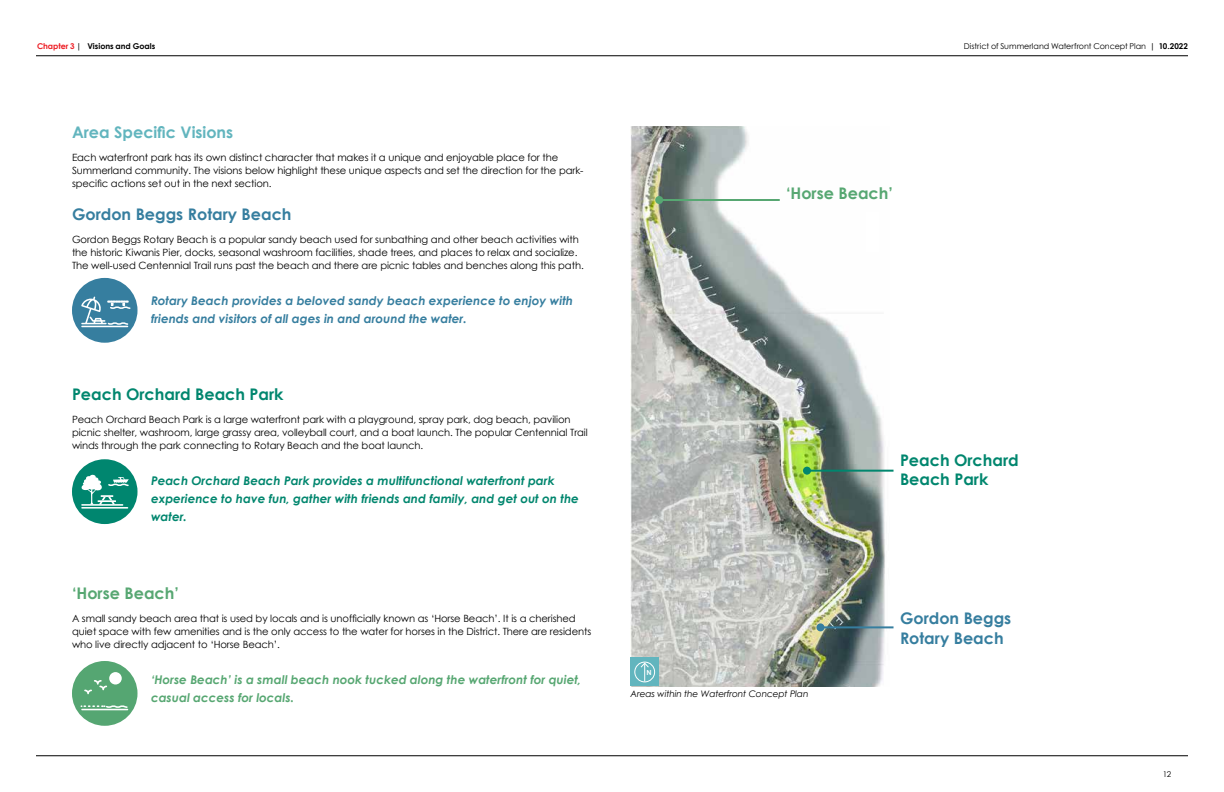
<style>
.page{position:relative;width:1224px;height:792px;background:#fff}
.page>*{position:absolute;margin:0;border:0;box-sizing:border-box;transform-origin:0 0}
.t1{font:700 16px/19.2px "Century Gothic";color:#367e9f}
.t2{font:700 16px/19.2px "Century Gothic";color:#00866e}
.t3{font:700 16px "Century Gothic";color:#57a772}
.t4{font:700 16px "Century Gothic";color:#62b5be}
.t5{font:italic 700 12px/18px "Century Gothic";color:#00866e}
.t6{font:italic 700 12px/18px "Century Gothic";color:#367e9f}
.t7{font:italic 700 12px/18px "Century Gothic";color:#57a772}
.t8{font:10px/13px "Century Gothic";letter-spacing:-.01em;color:#000}
.t9{font:italic 9px "Century Gothic";letter-spacing:-.01em;color:#000}
.t10{font:8px "Century Gothic";letter-spacing:-.005em;color:#000}
.t11{font:700 8px "Century Gothic";letter-spacing:-.005em;color:#000}
.t12{font:700 7px "Century Gothic";color:#fff}
.s1{color:#ed1d24}
.s2{font-weight:700}
</style>
<div class="page">
<img style="left:631px;top:126px;width:259px;height:560px">
<div style="left:867px;top:213px;width:12px;height:39px;background:#fff"></div>
<hr style="left:36px;top:56px;width:1152px;height:1px;background:#000">
<hr style="left:36px;top:756px;width:1152px;height:1px;background:#000">
<div style="left:72px;top:459px;width:66px;height:65px;background:#00866f;border-radius:50%"></div>
<svg style="left:81px;top:475px;width:48px;height:34px"></svg>
<div style="left:72px;top:661px;width:66px;height:65px;background:#55a672;border-radius:50%"></div>
<svg style="left:84px;top:680px;width:23px;height:14px"></svg>
<div style="left:109px;top:672px;width:13px;height:13px;background:#fff;border-radius:50%"></div>
<svg style="left:81px;top:705px;width:47px;height:5px"></svg>
<div style="left:72px;top:278px;width:66px;height:65px;background:#367e9f;border-radius:50%"></div>
<svg style="left:81px;top:297px;width:49px;height:30px"></svg>
<hr style="left:659px;top:199px;width:121px;height:2px;background:#57a772">
<div style="left:655px;top:196px;width:8px;height:8px;background:#57a772;border-radius:50%"></div>
<hr style="left:807px;top:470px;width:87px;height:2px;background:#00866e">
<div style="left:803px;top:467px;width:8px;height:8px;background:#00866e;border-radius:50%"></div>
<hr style="left:820px;top:626px;width:74px;height:2px;background:#367e9f">
<div style="left:816px;top:623px;width:8px;height:8px;background:#367e9f;border-radius:50%"></div>
<svg style="left:631px;top:658px;width:28px;height:28px"></svg>
<div style="left:635px;top:662px;width:20px;height:20px;border:1px solid #fff;border-radius:50%"></div>
<svg style="left:640px;top:662px;width:10px;height:19px"></svg>
<p class="t11" style="left:37px;top:40px;width:120px"><span class="s1">Chapter 3</span> | Visions and Goals</p>
<h1 class="t4" style="left:72px;top:120px;width:163px">Area Specific Visions</h1>
<p class="t8" style="left:72px;top:151px;width:513px">Each waterfront park has its own distinct character that makes it a unique and enjoyable place for the<br>Summerland community. The visions below highlight these unique aspects and set the direction for the park&shy;specific actions set out in the next section.</p>
<h1 class="t1" style="left:72px;top:203px;width:221px">Gordon Beggs Rotary Beach</h1>
<p class="t8" style="left:72px;top:232px;width:513px">Gordon Beggs Rotary Beach is a popular sandy beach used for sunbathing and other beach activities with the historic Kiwanis Pier, docks, seasonal washroom facilities, shade trees, and places to relax and socialize.<br>The well-used Centennial Trail runs past the beach and there are picnic tables and benches along this path.</p>
<p class="t6" style="left:151px;top:291px;width:424px">Rotary Beach provides a beloved sandy beach experience to enjoy with friends and visitors of all ages in and around the water.</p>
<h1 class="t2" style="left:72px;top:384px;width:213px">Peach Orchard Beach Park</h1>
<p class="t8" style="left:72px;top:413px;width:517px">Peach Orchard Beach Park is a large waterfront park with a playground, spray park, dog beach, pavilion picnic shelter, washroom, large grassy area, volleyball court, and a boat launch. The popular Centennial Trail winds through the park connecting to Rotary Beach and the boat launch.</p>
<p class="t5" style="left:151px;top:471px;width:429px">Peach Orchard Beach Park provides a multifunctional waterfront park experience to have fun, gather with friends and family, and get out on the water.</p>
<h1 class="t3" style="left:72px;top:581px;width:108px">‘Horse Beach’</h1>
<p class="t8" style="left:72px;top:612px;width:521px">A small sandy beach area that is used by locals and is unofficially known as ‘Horse Beach’. It is a cherished quiet space with few amenities and is the only access to the water for horses in the District. There are residents who live directly adjacent to ‘Horse Beach’.</p>
<p class="t7" style="left:151px;top:670px;width:432px">‘Horse Beach’ is a small beach nook tucked along the waterfront for quiet, casual access for locals.</p>
<h1 class="t3" style="left:786px;top:181px;width:108px">‘Horse Beach’</h1>
<p class="t10" style="left:964px;top:41px;width:226px">District of Summerland Waterfront Concept Plan <span class="s2">| 10.2022</span></p>
<p class="t12" style="left:646px;top:667px;width:7px">N</p>
<p class="t9" style="left:631px;top:688px;width:180px">Areas within the Waterfront Concept Plan</p>
<h1 class="t2" style="left:900px;top:449px;width:120px">Peach Orchard<br>Beach Park</h1>
<h1 class="t1" style="left:900px;top:608px;width:113px">Gordon Beggs<br>Rotary Beach</h1>
<p class="t10" style="left:1163px;top:769px;width:10px">12</p>
</div>
